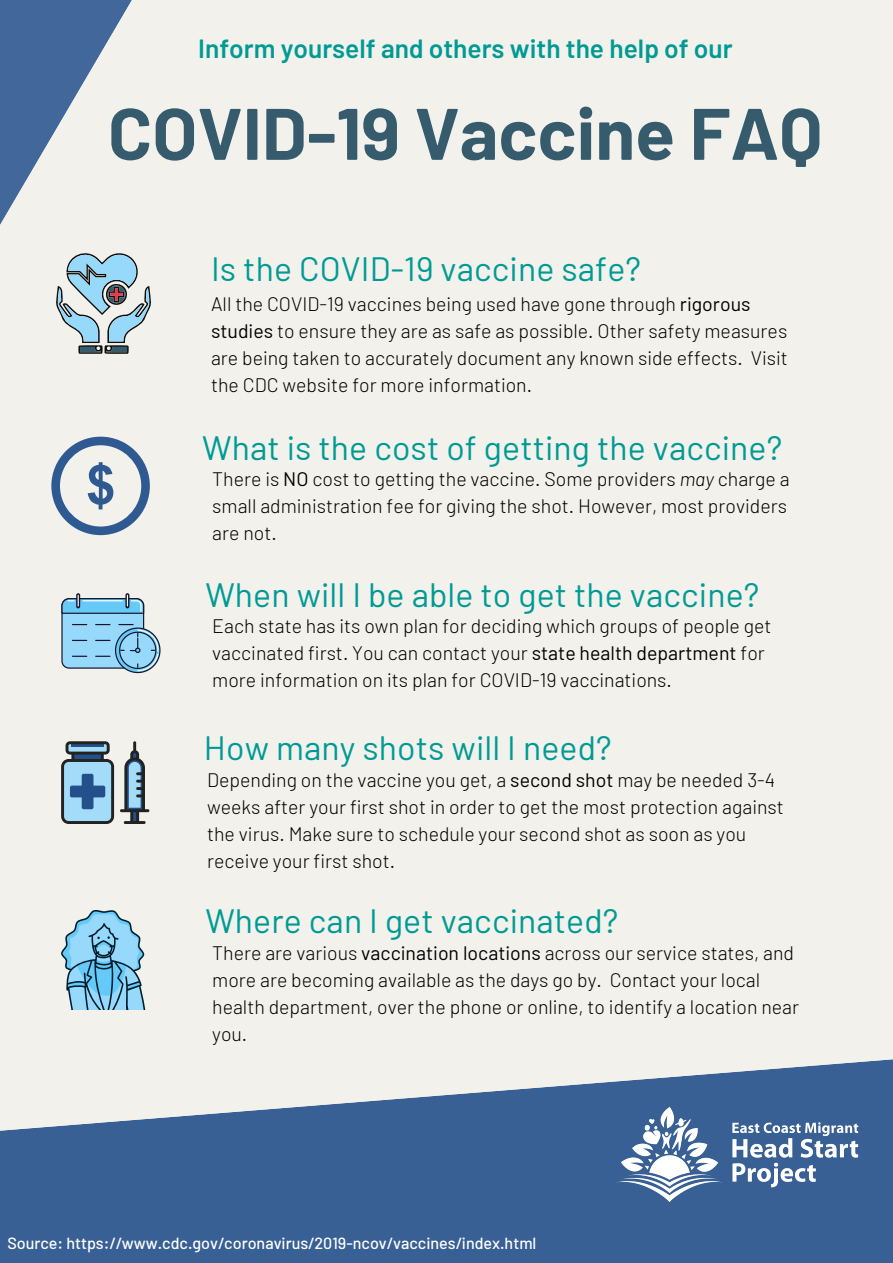
<style>
.page{position:relative;width:893px;height:1263px;background:#f2f1ec}
.page>*{position:absolute;margin:0;border:0;box-sizing:border-box;transform-origin:0 0}
.t1{font:700 72.75px "Barlow";color:#365b6d}
.t2{font:33.75px "Barlow";letter-spacing:.005em;color:#009a94}
.t3{font:600 26.25px "Barlow";color:#009a94}
.t4{font:300 19.5px/27px "Barlow";color:#000}
.t5{font:500 16.12px "Barlow";color:#fff}
.s1{font-weight:400}
.s2{font-style:italic}
</style>
<div class="page">
<svg style="left:120px;top:741px;width:29px;height:83px"></svg>
<svg style="left:61px;top:741px;width:53px;height:83px;background:#7298b3"></svg>
<svg style="left:0;top:1059px;width:893px;height:204px;fill:#386095"></svg>
<svg style="left:61px;top:910px;width:85px;height:99px"></svg>
<svg style="left:0;top:0;width:151px;height:354px"></svg>
<svg style="left:51px;top:437px;width:99px;height:98px"></svg>
<img style="left:602px;top:1099px;width:275px;height:108px">
<div style="left:62px;top:599px;width:82px;height:69px;background:#96d9fb;border-radius:7px"></div>
<div style="left:61px;top:598px;width:83px;height:71px;border:1px solid #17142b;border-radius:7px"></div>
<svg style="left:72px;top:624px;width:15px;height:1px"></svg>
<svg style="left:72px;top:640px;width:15px;height:1px"></svg>
<svg style="left:72px;top:656px;width:15px;height:1px"></svg>
<svg style="left:96px;top:624px;width:65px;height:49px"></svg>
<svg style="left:61px;top:595px;width:84px;height:19px"></svg>
<p class="t3" style="left:198px;top:32px;width:536px">Inform yourself and others with the help of our</p>
<p class="t1" style="left:108px;top:87px;width:716px">COVID-19 Vaccine FAQ</p>
<p class="t2" style="left:211px;top:247px;width:431px">Is the COVID-19 vaccine safe?</p>
<p class="t4" style="left:211px;top:289px;width:578px">All the COVID-19 vaccines being used have gone through <span class="s1">rigorous studies</span> to ensure they are as safe as possible. Other safety measures are being taken to accurately document any known side effects. Visit the CDC website for more information.</p>
<p class="t2" style="left:202px;top:426px;width:581px">What is the cost of getting the vaccine?</p>
<p class="t4" style="left:212px;top:464px;width:579px">There is <span class="s1">NO</span> cost to getting the vaccine. Some providers <span class="s2">may</span> charge a small administration fee for giving the shot. However, most providers are not.</p>
<p class="t2" style="left:205px;top:573px;width:555px">When will I be able to get the vaccine?</p>
<p class="t4" style="left:212px;top:612px;width:561px">Each state has its own plan for deciding which groups of people get vaccinated first. You can contact your <span class="s1">state health department</span> for more information on its plan for COVID-19 vaccinations.</p>
<p class="t2" style="left:204px;top:727px;width:409px">How many shots will I need?</p>
<p class="t4" style="left:207px;top:765px;width:578px">Depending on the vaccine you get, a <span class="s1">second shot</span> may be needed 3-4 weeks after your first shot in order to get the most protection against the virus. Make sure to schedule your second shot as soon as you receive your first shot.</p>
<p class="t2" style="left:205px;top:899px;width:414px">Where can I get vaccinated?</p>
<p class="t4" style="left:212px;top:938px;width:588px">There are various <span class="s1">vaccination locations</span> across our service states, and more are becoming available as the days go by. Contact your local health department, over the phone or online, to identify a location near you.</p>
<p class="t5" style="left:7px;top:1233px;width:530px">Source: https://www.cdc.gov/coronavirus/2019-ncov/vaccines/index.html</p>
</div>
